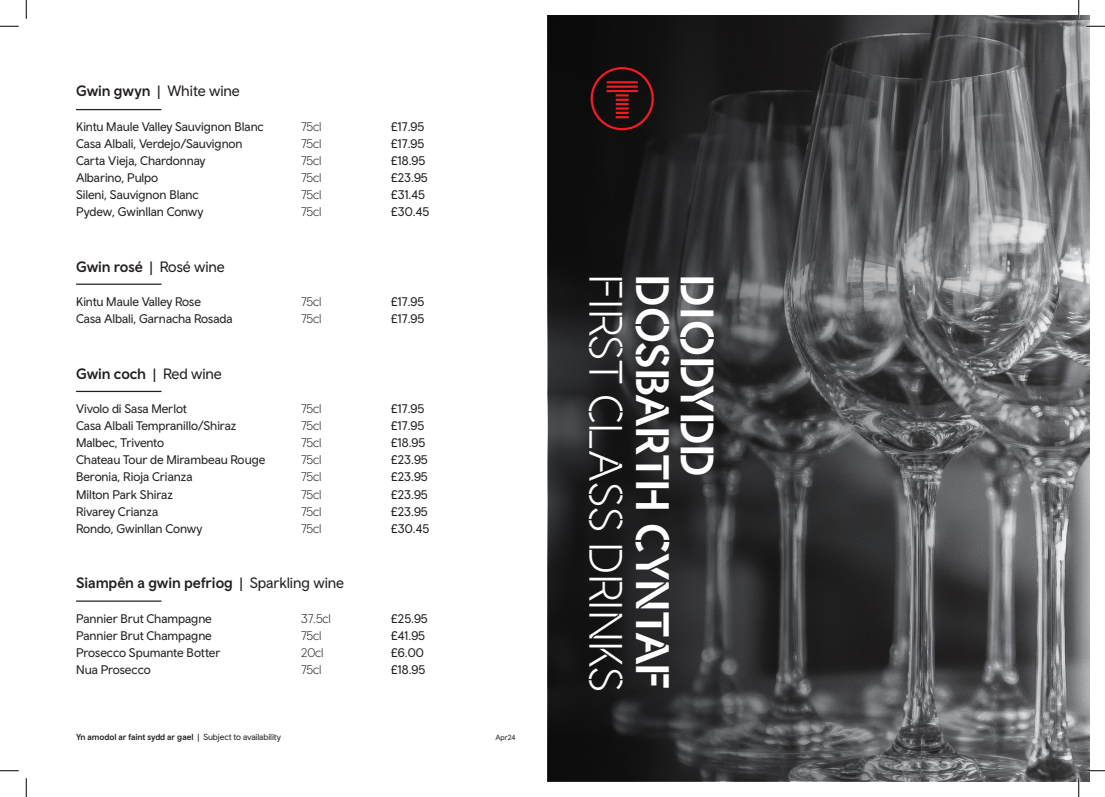
<style>
.page{position:relative;width:1105px;height:797px;background:#fff}
.page>*{position:absolute;margin:0;border:0;box-sizing:border-box;transform-origin:0 0}
.t1{font:500 46.75px "Cymru Sans Transport";letter-spacing:-.01em;color:#fff}
.Course_heading_ENGLISH{font:300 46.75px "Cymru Sans Transport";letter-spacing:-.01em;color:#fff}
.Course_heading_ENGLISH-2{font:500 15px "Wales Sans Body";color:#231f20}
.Course_heading_ENGLISH-3{font:15px "Wales Sans Body";color:#231f20}
.Course_heading_ENGLISH-4{font:12.5px "Wales Sans Body";letter-spacing:-.01em;color:#231f20}
.Course_heading_ENGLISH-5{font:300 12.5px "Wales Sans Body";letter-spacing:-.02em;color:#231f20}
.Course_heading_ENGLISH-6{font:500 8.75px "Wales Sans Body";letter-spacing:-.01em;color:#231f20}
.Course_heading_ENGLISH-7{font:7.5px "Wales Sans Body";color:#231f20}
.s1{font-weight:500}
.s2{font-weight:400}
</style>
<div class="page">
<svg style="left:548px;top:16px;width:541px;height:765px;background:#474749"></svg>
<svg style="left:591px;top:67px;width:63px;height:63px;background:#3c1113"></svg>
<hr style="left:76px;top:109px;width:85px;height:1px;background:#231f20">
<hr style="left:76px;top:283px;width:85px;height:2px;background:#231f20">
<hr style="left:76px;top:391px;width:85px;height:1px;background:#231f20">
<hr style="left:76px;top:600px;width:85px;height:1px;background:#231f20">
<svg style="left:0;top:25px;width:19px;height:2px"></svg>
<svg style="left:1086px;top:25px;width:19px;height:2px"></svg>
<svg style="left:0;top:770px;width:19px;height:1px"></svg>
<svg style="left:1086px;top:770px;width:19px;height:1px"></svg>
<svg style="left:25px;top:0;width:2px;height:19px"></svg>
<svg style="left:25px;top:778px;width:2px;height:19px"></svg>
<svg style="left:1078px;top:0;width:1px;height:19px"></svg>
<svg style="left:1078px;top:778px;width:1px;height:19px"></svg>
<p class="Course_heading_ENGLISH-3" style="left:76px;top:82px;width:165px"><span class="s1">Gwin gwyn</span> | White wine</p>
<p class="Course_heading_ENGLISH-4" style="left:76px;top:119px;width:189px">Kintu Maule Valley Sauvignon Blanc</p>
<p class="Course_heading_ENGLISH-5" style="left:301px;top:119px;width:22px">75cl</p>
<p class="Course_heading_ENGLISH-4" style="left:391px;top:119px;width:35px">£17.95</p>
<p class="Course_heading_ENGLISH-4" style="left:76px;top:136px;width:168px">Casa Albali, Verdejo/Sauvignon</p>
<p class="Course_heading_ENGLISH-5" style="left:301px;top:136px;width:22px">75cl</p>
<p class="Course_heading_ENGLISH-4" style="left:391px;top:136px;width:35px">£17.95</p>
<p class="Course_heading_ENGLISH-4" style="left:76px;top:153px;width:131px">Carta Vieja, Chardonnay</p>
<p class="Course_heading_ENGLISH-5" style="left:301px;top:153px;width:22px">75cl</p>
<p class="Course_heading_ENGLISH-4" style="left:391px;top:153px;width:36px">£18.95</p>
<p class="Course_heading_ENGLISH-4" style="left:76px;top:170px;width:84px">Albarino, Pulpo</p>
<p class="Course_heading_ENGLISH-5" style="left:301px;top:170px;width:22px">75cl</p>
<p class="Course_heading_ENGLISH-4" style="left:391px;top:170px;width:38px">£23.95</p>
<p class="Course_heading_ENGLISH-4" style="left:76px;top:187px;width:124px">Sileni, Sauvignon Blanc</p>
<p class="Course_heading_ENGLISH-5" style="left:301px;top:187px;width:22px">75cl</p>
<p class="Course_heading_ENGLISH-4" style="left:391px;top:187px;width:35px">£31.45</p>
<p class="Course_heading_ENGLISH-4" style="left:76px;top:204px;width:129px">Pydew, Gwinllan Conwy</p>
<p class="Course_heading_ENGLISH-5" style="left:301px;top:204px;width:22px">75cl</p>
<p class="Course_heading_ENGLISH-4" style="left:391px;top:204px;width:40px">£30.45</p>
<p class="Course_heading_ENGLISH-3" style="left:76px;top:257px;width:150px"><span class="s1">Gwin rosé</span> | Rosé wine</p>
<p class="Course_heading_ENGLISH-4" style="left:76px;top:294px;width:126px">Kintu Maule Valley Rose</p>
<p class="Course_heading_ENGLISH-5" style="left:301px;top:294px;width:22px">75cl</p>
<p class="Course_heading_ENGLISH-4" style="left:391px;top:294px;width:35px">£17.95</p>
<p class="Course_heading_ENGLISH-4" style="left:76px;top:311px;width:158px">Casa Albali, Garnacha Rosada</p>
<p class="Course_heading_ENGLISH-5" style="left:301px;top:311px;width:22px">75cl</p>
<p class="Course_heading_ENGLISH-4" style="left:391px;top:311px;width:35px">£17.95</p>
<p class="Course_heading_ENGLISH-2" style="left:76px;top:364px;width:147px">Gwin coch <span class="s2">| Red wine</span></p>
<p class="Course_heading_ENGLISH-4" style="left:76px;top:401px;width:112px">Vivolo di Sasa Merlot</p>
<p class="Course_heading_ENGLISH-5" style="left:301px;top:401px;width:22px">75cl</p>
<p class="Course_heading_ENGLISH-4" style="left:391px;top:401px;width:35px">£17.95</p>
<p class="Course_heading_ENGLISH-4" style="left:76px;top:418px;width:162px">Casa Albali Tempranillo/Shiraz</p>
<p class="Course_heading_ENGLISH-5" style="left:301px;top:418px;width:22px">75cl</p>
<p class="Course_heading_ENGLISH-4" style="left:391px;top:418px;width:35px">£17.95</p>
<p class="Course_heading_ENGLISH-4" style="left:76px;top:435px;width:90px">Malbec, Trivento</p>
<p class="Course_heading_ENGLISH-5" style="left:301px;top:435px;width:22px">75cl</p>
<p class="Course_heading_ENGLISH-4" style="left:391px;top:435px;width:36px">£18.95</p>
<p class="Course_heading_ENGLISH-4" style="left:76px;top:452px;width:191px">Chateau Tour de Mirambeau Rouge</p>
<p class="Course_heading_ENGLISH-5" style="left:301px;top:452px;width:22px">75cl</p>
<p class="Course_heading_ENGLISH-4" style="left:391px;top:452px;width:38px">£23.95</p>
<p class="Course_heading_ENGLISH-4" style="left:76px;top:469px;width:118px">Beronia, Rioja Crianza</p>
<p class="Course_heading_ENGLISH-5" style="left:301px;top:469px;width:22px">75cl</p>
<p class="Course_heading_ENGLISH-4" style="left:391px;top:469px;width:38px">£23.95</p>
<p class="Course_heading_ENGLISH-4" style="left:76px;top:486px;width:98px">Milton Park Shiraz</p>
<p class="Course_heading_ENGLISH-5" style="left:301px;top:486px;width:22px">75cl</p>
<p class="Course_heading_ENGLISH-4" style="left:391px;top:486px;width:38px">£23.95</p>
<p class="Course_heading_ENGLISH-4" style="left:76px;top:503px;width:84px">Rivarey Crianza</p>
<p class="Course_heading_ENGLISH-5" style="left:301px;top:503px;width:22px">75cl</p>
<p class="Course_heading_ENGLISH-4" style="left:391px;top:503px;width:38px">£23.95</p>
<p class="Course_heading_ENGLISH-4" style="left:76px;top:521px;width:128px">Rondo, Gwinllan Conwy</p>
<p class="Course_heading_ENGLISH-5" style="left:301px;top:521px;width:22px">75cl</p>
<p class="Course_heading_ENGLISH-4" style="left:391px;top:521px;width:40px">£30.45</p>
<p class="Course_heading_ENGLISH-2" style="left:76px;top:574px;width:269px">Siampên a gwin pefriog <span class="s2">| Sparkling wine</span></p>
<p class="Course_heading_ENGLISH-4" style="left:76px;top:610px;width:137px">Pannier Brut Champagne</p>
<p class="Course_heading_ENGLISH-5" style="left:301px;top:610px;width:31px">37.5cl</p>
<p class="Course_heading_ENGLISH-4" style="left:391px;top:610px;width:38px">£25.95</p>
<p class="Course_heading_ENGLISH-4" style="left:76px;top:627px;width:137px">Pannier Brut Champagne</p>
<p class="Course_heading_ENGLISH-5" style="left:301px;top:627px;width:22px">75cl</p>
<p class="Course_heading_ENGLISH-4" style="left:391px;top:627px;width:35px">£41.95</p>
<p class="Course_heading_ENGLISH-4" style="left:76px;top:645px;width:146px">Prosecco Spumante Botter</p>
<p class="Course_heading_ENGLISH-5" style="left:301px;top:645px;width:24px">20cl</p>
<p class="Course_heading_ENGLISH-4" style="left:391px;top:645px;width:34px">£6.00</p>
<p class="Course_heading_ENGLISH-4" style="left:76px;top:662px;width:76px">Nua Prosecco</p>
<p class="Course_heading_ENGLISH-5" style="left:301px;top:662px;width:22px">75cl</p>
<p class="Course_heading_ENGLISH-4" style="left:391px;top:662px;width:36px">£18.95</p>
<p class="Course_heading_ENGLISH-6" style="left:76px;top:732px;width:207px">Yn amodol ar faint sydd ar gael <span class="s2">| Subject to availability</span></p>
<p class="Course_heading_ENGLISH-7" style="left:495px;top:733px;width:22px">Apr24</p>
<p class="Course_heading_ENGLISH" style="left:634px;top:274px;width:419px;rotate:90deg">First Class drinks</p>
<p class="t1" style="left:681px;top:274px;width:417px;rotate:90deg">Dosbarth Cyntaf</p>
<p class="t1" style="left:725px;top:274px;width:204px;rotate:90deg">Diodydd</p>
</div>
